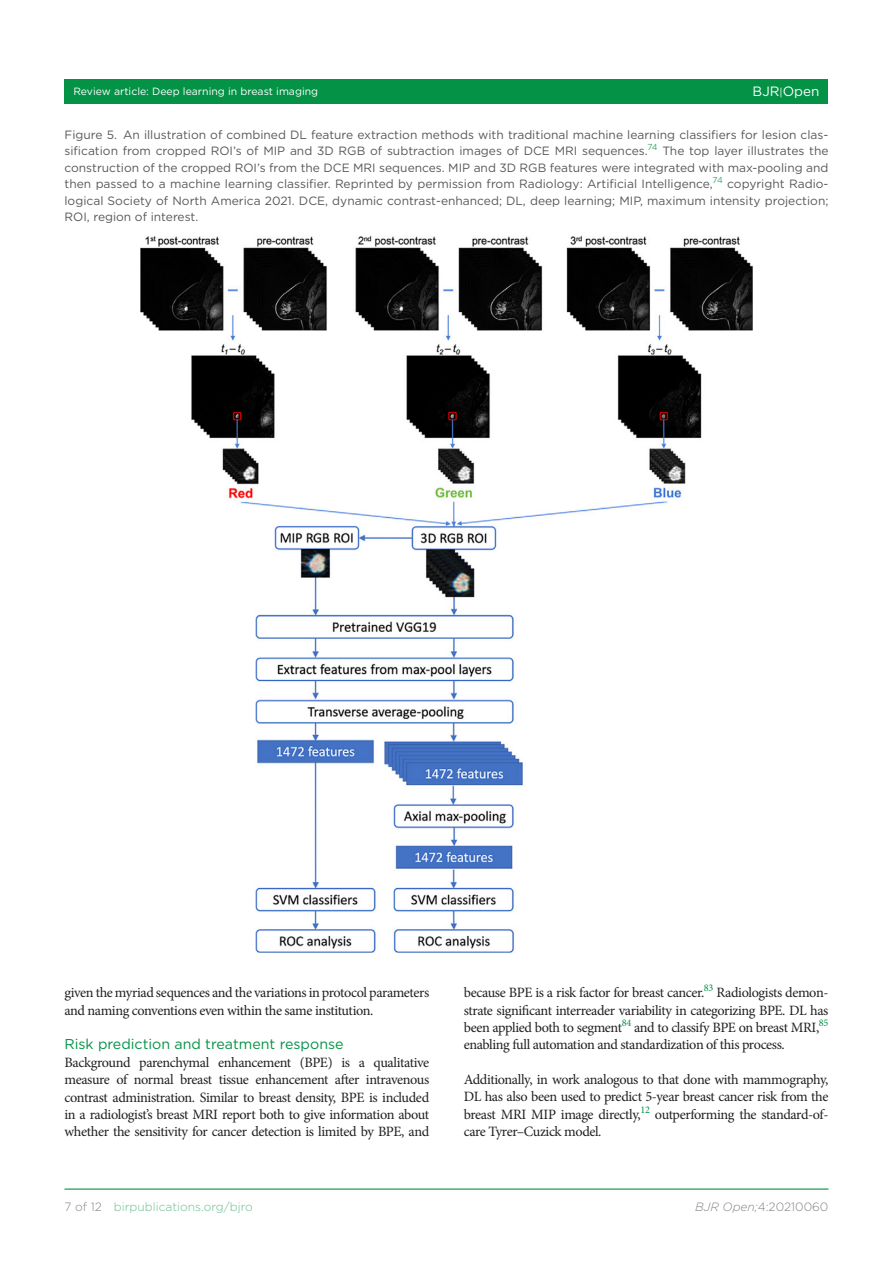
<style>
.page{position:relative;width:893px;height:1263px;background:#fff}
.page>*{position:absolute;margin:0;border:0;box-sizing:border-box;transform-origin:0 0}
.t1{font:14.25px/17.4px "Minion Pro";letter-spacing:-.03em;color:#231f20;text-align:justify}
.t2{font:14.25px "Gotham";color:#039246}
.t3{font:13.5px "Gotham";color:#fff}
.t4{font:12px/16.5px "Gotham";color:#57585a;text-align:justify}
.t5{font:300 12px "Gotham";color:#68be90}
.t6{font:300 12px "Gotham";color:#808285}
.t7{font:10.5px "Gotham";color:#fff}
.s1{font-size:10.5px}
.s2{color:#808285}
.s3{font-style:italic}
</style>
<div class="page">
<hr style="left:64px;top:1188px;width:764px;height:2px;background:#039246">
<div style="left:64px;top:79px;width:764px;height:24px;background:#039246"></div>
<img style="left:141px;top:235px;width:611px;height:718px">
<p class="t7" style="left:74px;top:85px;width:246px">Review article: Deep learning in breast imaging</p>
<p class="t3" style="left:753px;top:82px;width:68px">BJR<span class="s1">|</span>Open</p>
<p class="t4" style="left:64px;top:126px;width:765px">Figure 5. An illustration of combined DL feature extraction methods with traditional machine learning classifiers for lesion clas&shy;sification from cropped ROI’s of MIP and 3D RGB of subtraction images of DCE MRI sequences.<sup>74</sup> The top layer illustrates the construction of the cropped ROI’s from the DCE MRI sequences. MIP and 3D RGB features were integrated with max-pooling and then passed to a machine learning classifier. Reprinted by permission from Radiology: Artificial Intelligence,<sup>74</sup> copyright Radio&shy;logical Society of North America 2021. DCE, dynamic contrast-enhanced; DL, deep learning; MIP, maximum intensity projection; ROI, region of interest.</p>
<p class="t1" style="left:64px;top:984px;width:366px">given the myriad sequences and the variations in protocol parameters and naming conventions even within the same institution.</p>
<p class="t2" style="left:64px;top:1035px;width:281px">Risk prediction and treatment response</p>
<p class="t1" style="left:64px;top:1054px;width:366px">Background parenchymal enhancement (BPE) is a qualitative measure of normal breast tissue enhancement after intravenous contrast administration. Similar to breast density, BPE is included in a radiologist’s breast MRI report both to give information about whether the sensitivity for cancer detection is limited by BPE, and</p>
<p class="t1" style="left:464px;top:984px;width:366px">because BPE is a risk factor for breast cancer.<sup>83</sup> Radiologists demon&shy;strate significant interreader variability in categorizing BPE. DL has been applied both to segment<sup>84</sup> and to classify BPE on breast MRI,<sup>85 </sup>enabling full automation and standardization of this process.</p>
<p class="t1" style="left:464px;top:1071px;width:366px">Additionally, in work analogous to that done with mammography, DL has also been used to predict 5-year breast cancer risk from the breast MRI MIP image directly,<sup>12</sup> outperforming the standard-of&shy;care Tyrer–Cuzick model.</p>
<p class="t5" style="left:64px;top:1199px;width:190px"><span class="s2">7 of 12</span> birpublications.org/bjro</p>
<p class="t6" style="left:695px;top:1199px;width:135px"><span class="s3">BJR Open;</span>4:20210060</p>
</div>
